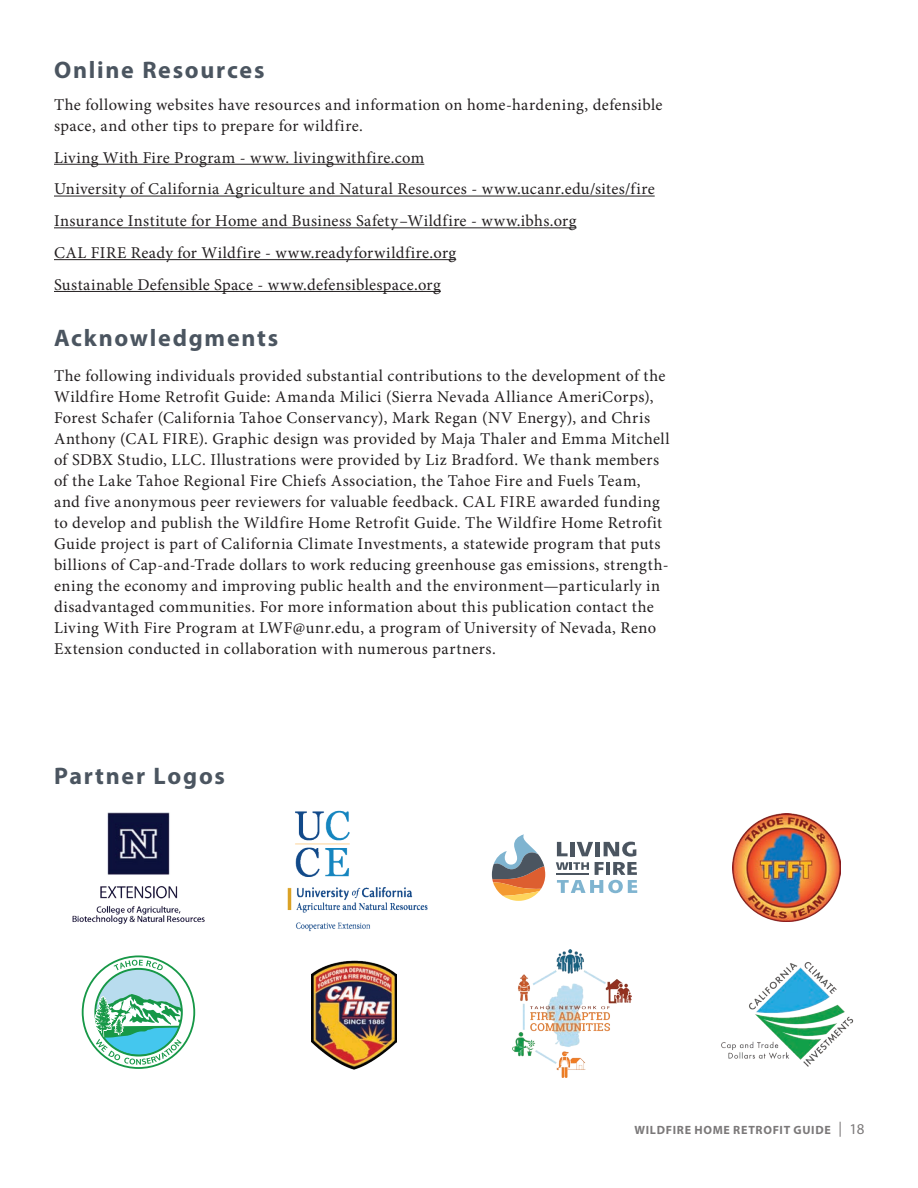
<style>
.page{position:relative;width:918px;height:1188px;background:#fff}
.page>*{position:absolute;margin:0;border:0;box-sizing:border-box;transform-origin:0 0}
.t1{font:700 24px "Myriad Pro";letter-spacing:.07em;color:#4b5560}
.t2{font:16.5px/21px "Minion Pro";letter-spacing:.025em;color:#231f20}
.t3{font:700 12px "Myriad Pro";letter-spacing:.06em;color:#231f20}
.s1{font-weight:400;font-size:15px}
</style>
<div class="page">
<img style="left:72px;top:813px;width:133px;height:111px">
<img style="left:287px;top:810px;width:141px;height:122px">
<svg style="left:556px;top:842px;width:81px;height:51px"></svg>
<img style="left:733px;top:813px;width:108px;height:109px">
<svg style="left:82px;top:955px;width:113px;height:114px"></svg>
<svg style="left:492px;top:834px;width:53px;height:67px"></svg>
<hr style="left:54px;top:164px;width:370px;height:1px;background:#231f20">
<hr style="left:54px;top:196px;width:601px;height:1px;background:#231f20">
<hr style="left:54px;top:227px;width:522px;height:1px;background:#231f20">
<hr style="left:54px;top:259px;width:402px;height:1px;background:#231f20">
<hr style="left:54px;top:291px;width:387px;height:1px;background:#231f20">
<img style="left:312px;top:960px;width:84px;height:110px">
<img style="left:512px;top:949px;width:120px;height:128px">
<img style="left:721px;top:962px;width:133px;height:105px">
<h1 class="t1" style="left:54px;top:54px;width:212px">Online Resources</h1>
<p class="t2" style="left:54px;top:94px;width:610px">The following websites have resources and information on home-hardening, defensible space, and other tips to prepare for wildfire.</p>
<p class="t2" style="left:54px;top:147px;width:372px">Living With Fire Program - www. livingwithfire.com</p>
<p class="t2" style="left:54px;top:179px;width:602px">University of California Agriculture and Natural Resources - www.ucanr.edu/sites/fire</p>
<p class="t2" style="left:54px;top:211px;width:524px">Insurance Institute for Home and Business Safety–Wildfire - www.ibhs.org</p>
<p class="t2" style="left:54px;top:242px;width:404px">CAL FIRE Ready for Wildfire - www.readyforwildfire.org</p>
<p class="t2" style="left:54px;top:274px;width:388px">Sustainable Defensible Space - www.defensiblespace.org</p>
<h2 class="t1" style="left:54px;top:322px;width:226px">Acknowledgments</h2>
<p class="t2" style="left:54px;top:365px;width:617px">The following individuals provided substantial contributions to the development of the Wildfire Home Retrofit Guide: Amanda Milici (Sierra Nevada Alliance AmeriCorps), Forest Schafer (California Tahoe Conservancy), Mark Regan (NV Energy), and Chris Anthony (CAL FIRE). Graphic design was provided by Maja Thaler and Emma Mitchell of SDBX Studio, LLC. Illustrations were provided by Liz Bradford. We thank members of the Lake Tahoe Regional Fire Chiefs Association, the Tahoe Fire and Fuels Team, and five anonymous peer reviewers for valuable feedback. CAL FIRE awarded funding to develop and publish the Wildfire Home Retrofit Guide. The Wildfire Home Retrofit Guide project is part of California Climate Investments, a statewide program that puts billions of Cap-and-Trade dollars to work reducing greenhouse gas emissions, strength&shy;ening the economy and improving public health and the environment—particularly in disadvantaged communities. For more information about this publication contact the Living With Fire Program at LWF@unr.edu, a program of University of Nevada, Reno</p>
<p class="t2" style="left:54px;top:638px;width:443px">Extension conducted in collaboration with numerous partners.</p>
<h1 class="t1" style="left:54px;top:761px;width:172px">Partner Logos</h1>
<p class="t3" style="left:634px;top:1122px;width:232px">WILDFIRE HOME RETROFIT GUIDE <span class="s1">| 18</span></p>
</div>
